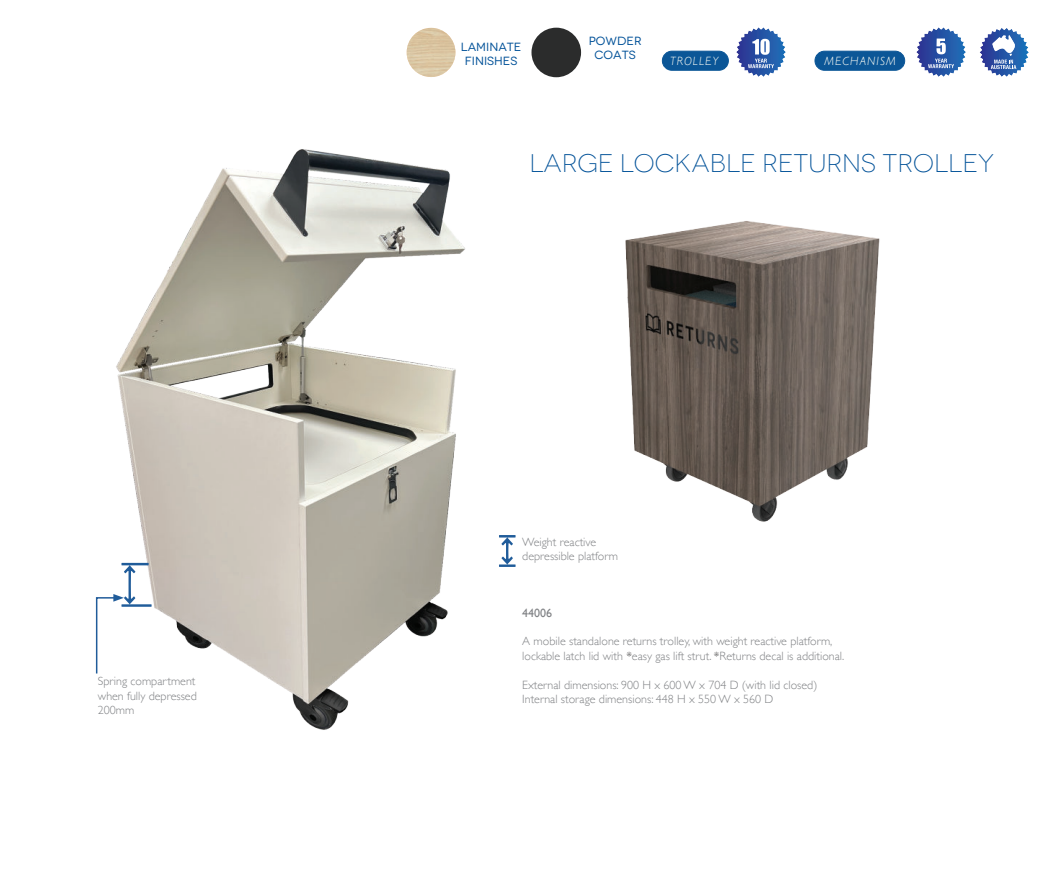
<style>
.page{position:relative;width:1063px;height:893px;background:#fff}
.page>*{position:absolute;margin:0;border:0;box-sizing:border-box;transform-origin:0 0}
.t1{font:300 expanded 25.5px "Novecento";color:#015198}
.t2{font:300 12px/14.4px "Gill Sans";color:#808285}
.t3{font:italic 300 12px "Gill Sans";letter-spacing:.09em;color:#fbfcf4}
.t4{font:12px "Gill Sans";color:#808285}
.t5{font:expanded 11.85px/14.2px "Novecento";color:#015198;text-align:center}
.s1{color:#403f3f}
</style>
<div class="page">
<img style="left:407px;top:28px;width:48px;height:49px;border-radius:24px">
<div style="left:815px;top:51px;width:90px;height:19px;background:#0b5697;border-radius:10px"></div>
<div style="left:815px;top:51px;width:90px;height:20px;border:1px solid #0b5697;border-radius:10px"></div>
<div style="left:662px;top:51px;width:66px;height:19px;background:#0b5697;border-radius:10px"></div>
<div style="left:662px;top:51px;width:67px;height:20px;border:1px solid #0b5697;border-radius:10px"></div>
<svg style="left:916px;top:27px;width:50px;height:50px"></svg>
<svg style="left:980px;top:28px;width:49px;height:49px"></svg>
<svg style="left:736px;top:27px;width:50px;height:50px"></svg>
<div style="left:531px;top:28px;width:50px;height:49px;background:#2b2c2c;border-radius:50%"></div>
<img style="left:116px;top:149px;width:349px;height:581px">
<svg style="left:499px;top:535px;width:17px;height:32px"></svg>
<img style="left:625px;top:221px;width:255px;height:301px">
<svg style="left:95px;top:563px;width:57px;height:112px"></svg>
<p class="t2" style="left:98px;top:675px;width:100px;text-align:justify">Spring compartment when fully depressed 200mm</p>
<p class="t5" style="left:461px;top:39px;width:62px">LAMINATE<br>FINISHES</p>
<p class="t5" style="left:589px;top:34px;width:54px">POWDER<br>COATS</p>
<p class="t3" style="left:670px;top:53px;width:50px">TROLLEY</p>
<p class="t3" style="left:824px;top:53px;width:73px">MECHANISM</p>
<h1 class="t1" style="left:529px;top:148px;width:466px">LARGE LOCKABLE RETURNS TROLLEY</h1>
<p class="t2" style="left:522px;top:535px;width:97px">Weight reactive depressible platform</p>
<p class="t4" style="left:522px;top:605px;width:31px">44006</p>
<p class="t2" style="left:522px;top:635px;width:323px">A mobile standalone returns trolley, with weight reactive platform, lockable latch lid with <span class="s1">*</span>easy gas lift strut. <span class="s1">*</span>Returns decal is additional.</p>
<p class="t2" style="left:522px;top:678px;width:297px">External dimensions: 900 H x 600 W x 704 D (with lid closed)<br>Internal storage dimensions: 448 H x 550 W x 560 D</p>
</div>
